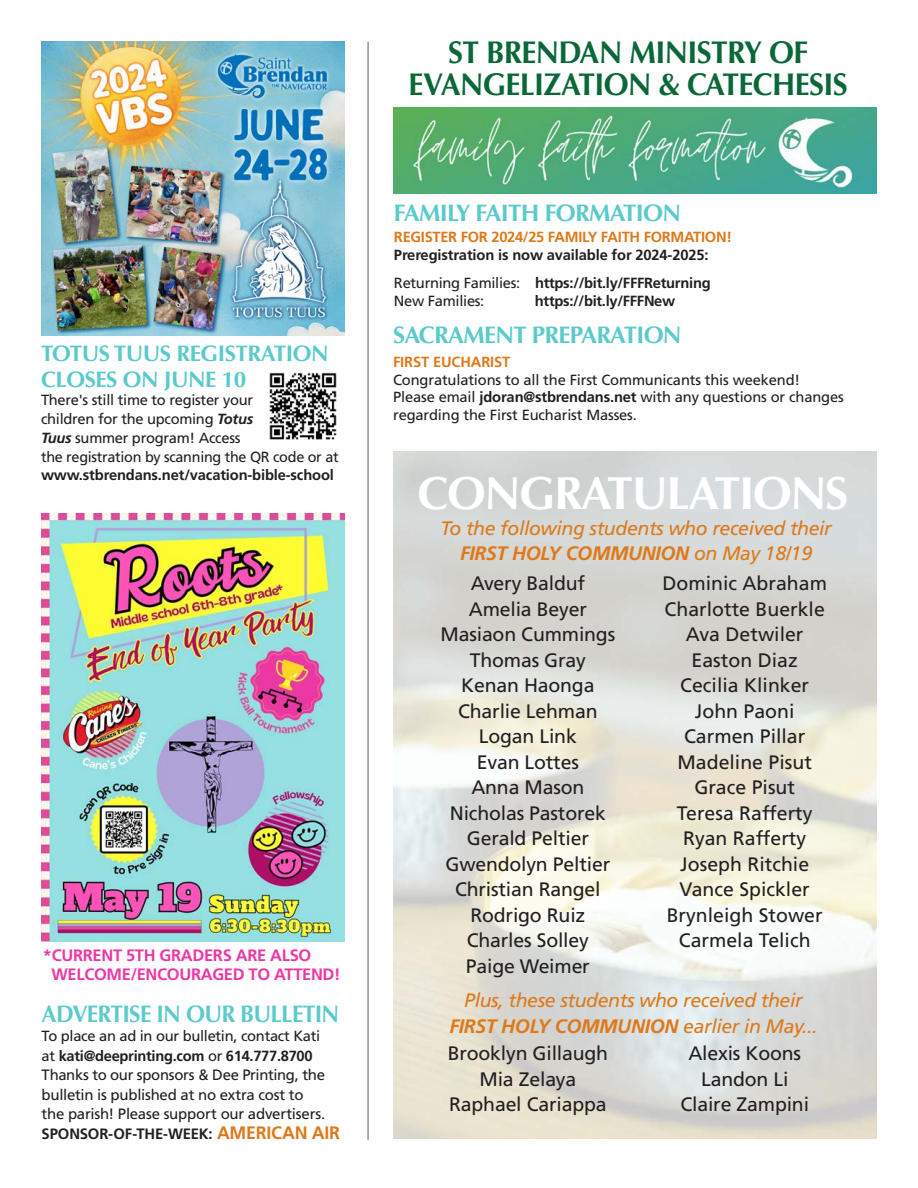
<style>
.page{position:relative;width:918px;height:1188px;background:#fff}
.page>*{position:absolute;margin:0;border:0;box-sizing:border-box;transform-origin:0 0}
.t1{font:700 46.5px "Optima";letter-spacing:-.03em;color:#fff}
.t2{font:700 31.5px/31.5px "Optima";letter-spacing:-.02em;color:#0a6838;text-align:center;scale:.95 1}
.t3{font:700 24px "Optima";letter-spacing:-.03em;color:#5bcaca}
.t4{font:700 24px "Optima";letter-spacing:-.03em;color:#5bcaca;scale:.95 1}
.t5{font:700 22.5px/25.5px "Optima";letter-spacing:-.02em;color:#5bcaca}
.t6{font:19.5px/25.5px "Frutiger LT Std";letter-spacing:-.01em;color:#231f20;text-align:center}
.t7{font:italic 19.5px/25.5px "Frutiger LT Std";letter-spacing:-.02em;color:#de791b;text-align:center}
.t8{font:700 16.5px/18.8px "Frutiger LT Std";letter-spacing:-.02em;color:#eb38a5}
.t9{font:15px/19.5px "Frutiger LT Std";letter-spacing:-.015em;color:#231f20}
.t10{font:14.7px/18.8px "Frutiger LT Std";letter-spacing:-.02em;color:#231f20}
.t11{font:700 14.7px/17.7px "Frutiger LT Std";letter-spacing:-.02em;color:#231f20}
.t12{font:700 14.7px "Frutiger LT Std";color:#b00e69}
.s1{font-weight:700;font-style:italic}
.s2{font-weight:700}
.s3{font-weight:700;font-size:18px;color:#de791b}
.s4{color:#de791b}
.s5{font-weight:700;color:#de791b}
</style>
<div class="page">
<img style="left:393px;top:108px;width:484px;height:85px">
<hr style="left:368px;top:42px;width:1px;height:1098px;background:#655a56">
<img style="left:269px;top:372px;width:68px;height:68px">
<img style="left:41px;top:41px;width:304px;height:295px">
<img style="left:42px;top:513px;width:303px;height:429px">
<p class="t5" style="left:41px;top:341px;width:289px">TOTUS TUUS REGISTRATION<br>CLOSES ON JUNE 10</p>
<p class="t10" style="left:41px;top:391px;width:299px">There's still time to register your<br>children for the upcoming <span class="s1">Totus<br>Tuus</span> summer program! Access<br>the registration by scanning the QR code or at <span class="s2">www.stbrendans.net/vacation-bible-school</span></p>
<p class="t12" style="left:276px;top:581px;width:10px">*</p>
<p class="t8" style="left:51px;top:946px;width:291px;text-indent:-9px">*CURRENT 5TH GRADERS ARE ALSO<br>WELCOME/ENCOURAGED TO ATTEND!</p>
<p class="t4" style="left:42px;top:999px;width:315px">ADVERTISE IN OUR BULLETIN</p>
<p class="t10" style="left:42px;top:1026px;width:280px;line-height:19.5px">To place an ad in our bulletin, contact Kati at <span class="s2">kati@deeprinting.com</span> or <span class="s2">614.777.8700</span></p>
<p class="t9" style="left:42px;top:1065px;width:300px">Thanks to our sponsors &amp; Dee Printing, the bulletin is published at no extra cost to<br>the parish! Please support our advertisers.<br><span class="s2">SPONSOR-OF-THE-WEEK:</span> <span class="s3">AMERICAN AIR</span></p>
<p class="t2" style="left:409px;top:37px;width:464px">ST BRENDAN MINISTRY OF<br>EVANGELIZATION &amp; CATECHESIS</p>
<p class="t3" style="left:394px;top:199px;width:289px">FAMILY FAITH FORMATION</p>
<p class="t11" style="left:394px;top:228px;width:340px"><span class="s4">REGISTER FOR 2024/25 FAMILY FAITH FORMATION!<br></span>Preregistration is now available for 2024-2025:</p>
<p class="t10" style="left:394px;top:274px;width:318px;line-height:18px">Returning Families: <span class="s2">https://bit.ly/FFFReturning<br></span>New Families:</p>
<p class="t11" style="left:535px;top:292px;width:142px">https://bit.ly/FFFNew</p>
<p class="t3" style="left:393px;top:321px;width:290px">SACRAMENT PREPARATION</p>
<p class="t10" style="left:393px;top:353px;width:452px;line-height:17.7px"><span class="s5">FIRST EUCHARIST<br></span>Congratulations to all the First Communicants this weekend!<br>Please email <span class="s2">jdoran@stbrendans.net</span> with any questions or changes regarding the First Eucharist Masses.</p>
<p class="t1" style="left:418px;top:467px;width:432px">CONGRATULATIONS</p>
<p class="t7" style="left:441px;top:516px;width:393px">To the following students who received their<br><span class="s2">FIRST HOLY COMMUNION</span> on May 18/19</p>
<p class="t6" style="left:662px;top:571px;width:166px">Dominic Abraham<br>Charlotte Buerkle<br>Ava Detwiler<br>Easton Diaz<br>Cecilia Klinker<br>John Paoni<br>Carmen Pillar<br>Madeline Pisut<br>Grace Pisut<br>Teresa Rafferty<br>Ryan Rafferty<br>Joseph Ritchie<br>Vance Spickler<br>Brynleigh Stower<br>Carmela Telich</p>
<p class="t6" style="left:441px;top:571px;width:176px">Avery Balduf<br>Amelia Beyer<br>Masiaon Cummings<br>Thomas Gray<br>Kenan Haonga<br>Charlie Lehman<br>Logan Link<br>Evan Lottes<br>Anna Mason<br>Nicholas Pastorek<br>Gerald Peltier<br>Gwendolyn Peltier<br>Christian Rangel<br>Rodrigo Ruiz<br>Charles Solley<br>Paige Weimer</p>
<p class="t7" style="left:449px;top:988px;width:370px">Plus, these students who received their<br><span class="s2">FIRST HOLY COMMUNION</span> earlier in May...</p>
<p class="t6" style="left:448px;top:1041px;width:162px">Brooklyn Gillaugh<br>Mia Zelaya<br>Raphael Cariappa</p>
<p class="t6" style="left:680px;top:1041px;width:130px">Alexis Koons<br>Landon Li<br>Claire Zampini</p>
</div>
